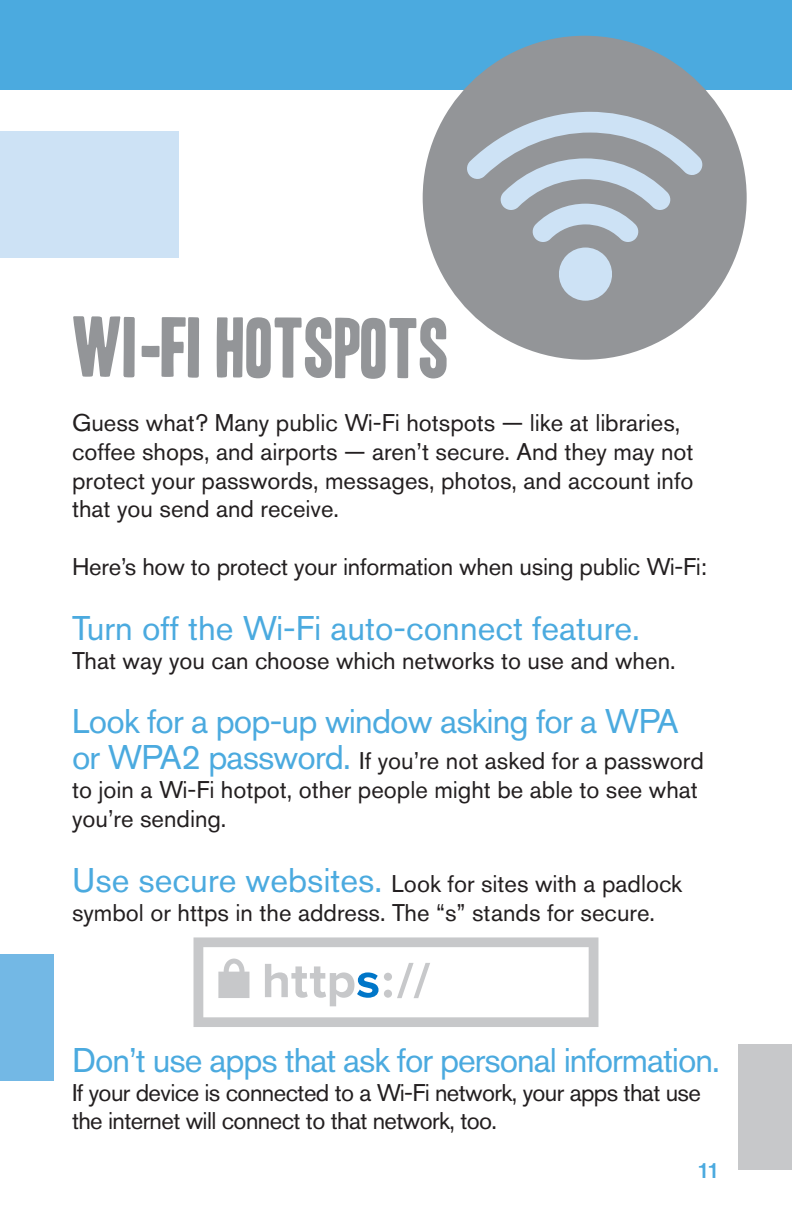
<style>
.page{position:relative;width:792px;height:1224px;background:#fff}
.page>*{position:absolute;margin:0;border:0;box-sizing:border-box;transform-origin:0 0}
.t1{font:74px "Headline One HPLHS";color:#939598;scale:1.05 1}
.t2{font:34px "Akzidenz Grotesk Pro";letter-spacing:-.025em;color:#4baadf}
.t3{font:34px "Akzidenz Grotesk Pro";color:#4baadf}
.t4{font:24px/28.8px "Akzidenz Grotesk Pro";color:#231f20}
.t5{font:24px/28.8px "Akzidenz Grotesk Pro";letter-spacing:-.025em;color:#231f20}
.t6{font:500 22px "Akzidenz Grotesk Pro";color:#4baadf}
.s1{font-size:34px;color:#4baadf}
</style>
<div class="page">
<div style="left:0;top:955px;width:53px;height:126px;background:#73b8e5"></div>
<div style="left:0;top:0;width:792px;height:89px;background:#4baadf"></div>
<div style="left:0;top:131px;width:179px;height:127px;background:#cde2f5"></div>
<svg style="left:194px;top:937px;width:404px;height:90px"></svg>
<div style="left:423px;top:36px;width:324px;height:324px;background:#939598;border-radius:50%"></div>
<svg style="left:559px;top:248px;width:53px;height:53px"></svg>
<svg style="left:467px;top:112px;width:236px;height:130px"></svg>
<div style="left:739px;top:1044px;width:53px;height:126px;background:#c7c8ca"></div>
<h1 class="t1" style="left:73px;top:312px;width:361px">WI-FI HOTSPOTS</h1>
<p class="t4" style="left:72px;top:408px;width:623px">Guess what? Many public Wi-Fi hotspots — like at libraries, coffee shops, and airports — aren’t secure. And they may not protect your passwords, messages, photos, and account info that you send and receive.</p>
<p class="t4" style="left:72px;top:552px;width:637px">Here’s how to protect your information when using public Wi-Fi:</p>
<h2 class="t3" style="left:72px;top:606px;width:570px">Turn off the Wi-Fi auto-connect feature.</h2>
<p class="t4" style="left:72px;top:646px;width:605px">That way you can choose which networks to use and when.</p>
<h2 class="t2" style="left:72px;top:699px;width:608px">Look for a pop-up window asking for a WPA</h2>
<p class="t4" style="left:72px;top:746px;width:633px"><span class="s1">or WPA2 password.</span> If you’re not asked for a password to join a Wi-Fi hotpot, other people might be able to see what you’re sending.</p>
<p class="t4" style="left:72px;top:869px;width:612px"><span class="s1">Use secure websites.</span> Look for sites with a padlock symbol or https in the address. The “s” stands for secure.</p>
<h2 class="t2" style="left:72px;top:1038px;width:649px">Don’t use apps that ask for personal information.</h2>
<p class="t5" style="left:72px;top:1078px;width:630px">If your device is connected to a Wi-Fi network, your apps that use the internet will connect to that network, too.</p>
<p class="t6" style="left:697px;top:1156px;width:24px">11</p>
</div>
